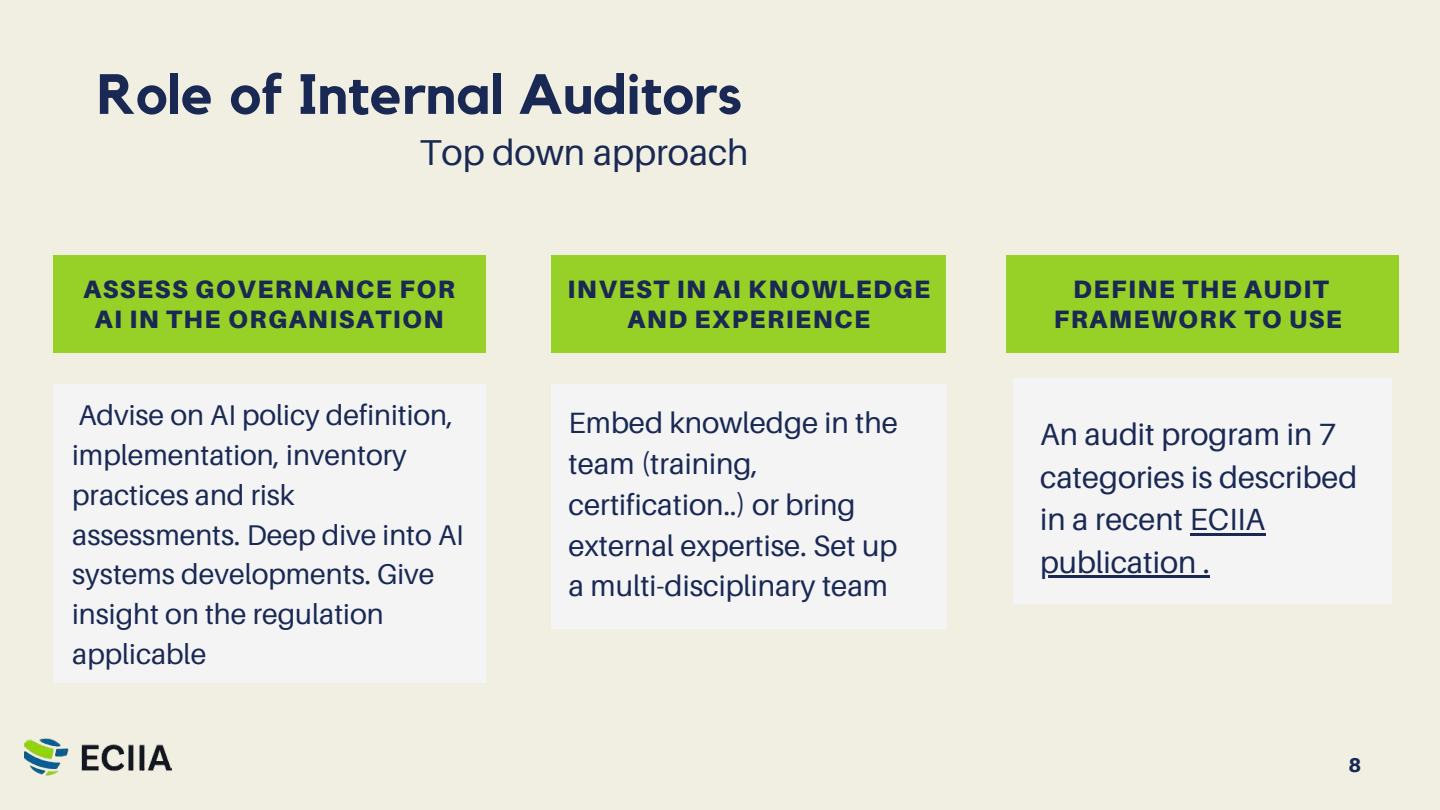
<style>
.page{position:relative;width:1440px;height:810px;background:#f1efe1}
.page>*{position:absolute;margin:0;border:0;box-sizing:border-box;transform-origin:0 0}
.t1{font:700 56px "Kollektif";color:#192954}
.t2{font:36px "Aileron";color:#192954}
.t3{font:30.7px/42.8px "Aileron";color:#192954}
.t4{font:29.4px/40.9px "Aileron";color:#192954}
.t5{font:28.5px/39.8px "Aileron";color:#192954}
.t6{font:900 25.2px/30px "Aileron";letter-spacing:.06em;color:#192954;text-align:center}
.t7{font:800 20px "Aileron";color:#192954}
</style>
<div class="page">
<div style="left:53px;top:256px;width:432px;height:97px;background:#97d027"></div>
<div style="left:551px;top:256px;width:395px;height:97px;background:#97d027"></div>
<div style="left:53px;top:384px;width:432px;height:299px;background:#f4f4f4"></div>
<div style="left:551px;top:384px;width:395px;height:245px;background:#f4f4f4"></div>
<div style="left:1006px;top:256px;width:393px;height:97px;background:#97d027"></div>
<div style="left:1013px;top:378px;width:379px;height:226px;background:#f4f4f4"></div>
<hr style="left:1190px;top:533px;width:75px;height:3px;background:#192954">
<hr style="left:1040px;top:575px;width:170px;height:3px;background:#192954">
<img style="left:24px;top:738px;width:148px;height:39px">
<p class="t1" style="left:97px;top:69px;width:646px">Role of Internal Auditors</p>
<p class="t2" style="left:420px;top:130px;width:331px">Top down approach</p>
<p class="t6" style="left:83px;top:274px;width:373px">ASSESS GOVERNANCE FOR<br>AI IN THE ORGANISATION</p>
<p class="t6" style="left:568px;top:274px;width:364px">INVEST IN AI KNOWLEDGE<br>AND EXPERIENCE</p>
<p class="t5" style="left:72px;top:395px;width:383px">Advise on AI policy definition, implementation, inventory</p>
<p class="t5" style="left:72px;top:474px;width:393px">practices and risk assessments. Deep dive into AI systems developments. Give insight on the regulation applicable</p>
<p class="t4" style="left:569px;top:401px;width:331px">Embed knowledge in the team (training, certification..) or bring external expertise. Set up a multi-disciplinary team</p>
<p class="t6" style="left:1054px;top:274px;width:290px">DEFINE THE AUDIT<br>FRAMEWORK TO USE</p>
<p class="t3" style="left:1040px;top:412px;width:319px">An audit program in 7 categories is described in a recent ECIIA publication .</p>
<p class="t7" style="left:1349px;top:752px;width:14px">8</p>
</div>
